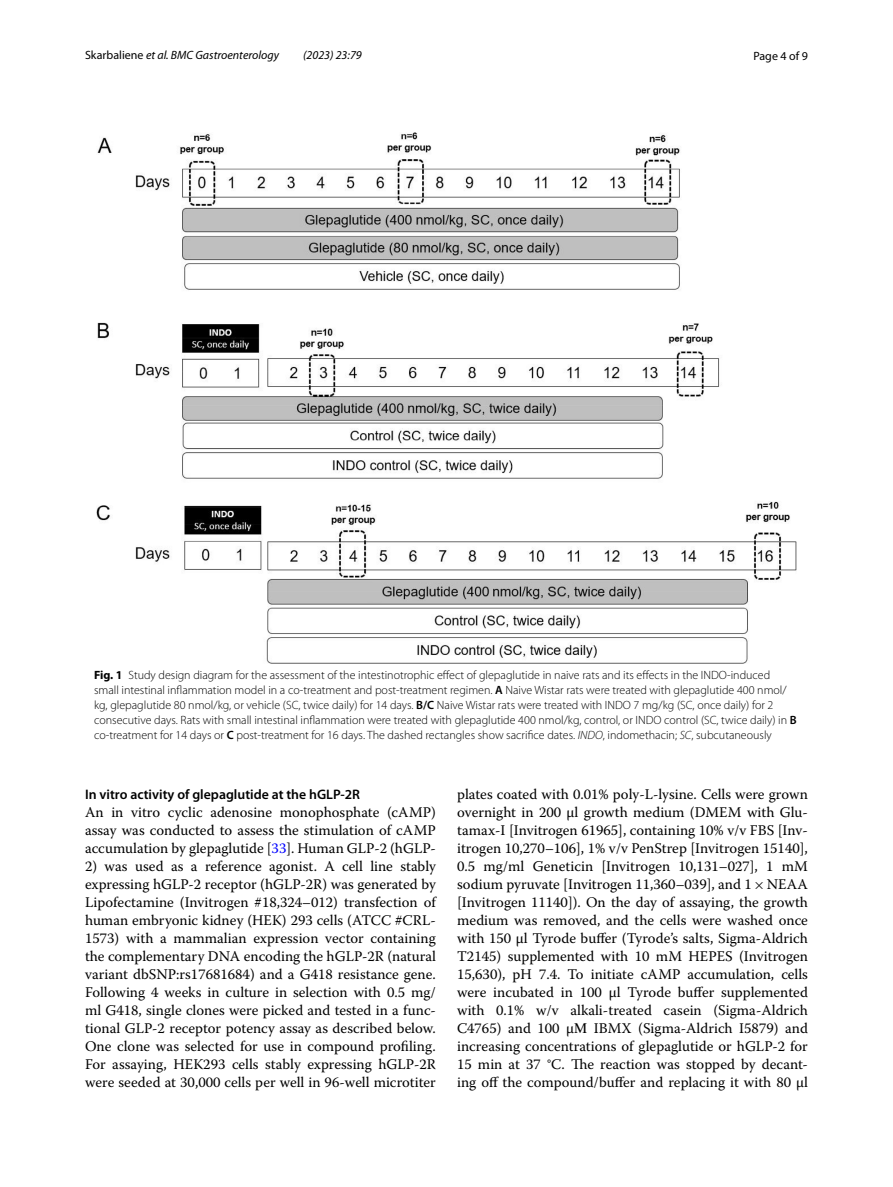
<style>
.page{position:relative;width:893px;height:1187px;background:#fff}
.page>*{position:absolute;margin:0;border:0;box-sizing:border-box;transform-origin:0 0}
.t1{font:14.7px/18px "Warnock Pro";color:#000;text-align:justify}
.t2{font:600 13.8px "Myriad Pro";color:#000}
.t3{font:300 12px/15px "Myriad Pro";color:#000}
.t4{font:italic 12px "Myriad Pro";color:#000}
.t5{font:12px "Myriad Pro";color:#000}
.s1{font-style:normal}
.s2{font-weight:700}
.s3{font-weight:600}
.s4{font-style:italic}
.s5{color:#00f}
.s6{font-family:"MTSY"}
.s7{font-family:"STIX Math"}
</style>
<div class="page">
<img style="left:96px;top:133px;width:701px;height:530px">
<p class="t4" style="left:85px;top:48px;width:196px"><span class="s1">Skarbaliene</span> et al. BMC Gastroenterology</p>
<p class="t4" style="left:303px;top:48px;width:60px">(2023) 23:79</p>
<p class="t5" style="left:753px;top:48px;width:56px">Page 4 of 9</p>
<p class="t3" style="left:94px;top:667px;width:704px"><span class="s2">Fig. 1</span> Study design diagram for the assessment of the intestinotrophic effect of glepaglutide in naive rats and its effects in the INDO-induced small intestinal inflammation model in a co-treatment and post-treatment regimen. <span class="s3">A</span> Naive Wistar rats were treated with glepaglutide 400 nmol/ kg, glepaglutide 80 nmol/kg, or vehicle (SC, twice daily) for 14 days. <span class="s3">B/C</span> Naive Wistar rats were treated with INDO 7 mg/kg (SC, once daily) for 2 consecutive days. Rats with small intestinal inflammation were treated with glepaglutide 400 nmol/kg, control, or INDO control (SC, twice daily) in <span class="s3">B </span>co-treatment for 14 days or <span class="s3">C</span> post-treatment for 16 days. The dashed rectangles show sacrifice dates. <span class="s4">INDO</span>, indomethacin; <span class="s4">SC</span>, subcutaneously</p>
<p class="t2" style="left:85px;top:785px;width:277px">In vitro activity of glepaglutide at the hGLP‑2R</p>
<p class="t1" style="left:85px;top:802px;width:352px">An in vitro cyclic adenosine monophosphate (cAMP) assay was conducted to assess the stimulation of cAMP accumulation by glepaglutide [<span class="s5">33</span>]. Human GLP-2 (hGLP-</p>
<p class="t1" style="left:85px;top:856px;width:352px">2) was used as a reference agonist. A cell line stably expressing hGLP-2 receptor (hGLP-2R) was generated by Lipofectamine (Invitrogen #18,324–012) transfection of human embryonic kidney (HEK) 293 cells (ATCC #CRL-1573) with a mammalian expression vector containing the complementary DNA encoding the hGLP-2R (natural variant dbSNP:rs17681684) and a G418 resistance gene.<br>Following 4 weeks in culture in selection with 0.5 mg/ ml G418, single clones were picked and tested in a func&shy;tional GLP-2 receptor potency assay as described below.<br>One clone was selected for use in compound profiling.<br>For assaying, HEK293 cells stably expressing hGLP-2R were seeded at 30,000 cells per well in 96-well microtiter</p>
<p class="t1" style="left:457px;top:785px;width:352px">plates coated with 0.01% poly-L-lysine. Cells were grown overnight in 200 µl growth medium (DMEM with Glu&shy;tamax-I [Invitrogen 61965], containing 10% v/v FBS [Inv&shy;itrogen 10,270–106], 1% v/v PenStrep [Invitrogen 15140], 0.5 mg/ml Geneticin [Invitrogen 10,131–027], 1 mM sodium pyruvate [Invitrogen 11,360–039], and 1<span class="s6">×</span>NEAA [Invitrogen 11140]). On the day of assaying, the growth medium was removed, and the cells were washed once with 150 μl Tyrode buffer (Tyrode’s salts, Sigma-Aldrich T2145) supplemented with 10 mM HEPES (Invitrogen 15,630), pH 7.4. To initiate cAMP accumulation, cells were incubated in 100 μl Tyrode buffer supplemented with 0.1% w/v alkali-treated casein (Sigma-Aldrich C4765) and 100 μ<span class="s7">Μ</span> IBMX (Sigma-Aldrich I5879) and increasing concentrations of glepaglutide or hGLP-2 for 15 min at 37 °C. The reaction was stopped by decant&shy;ing off the compound/buffer and replacing it with 80 µl</p>
</div>
